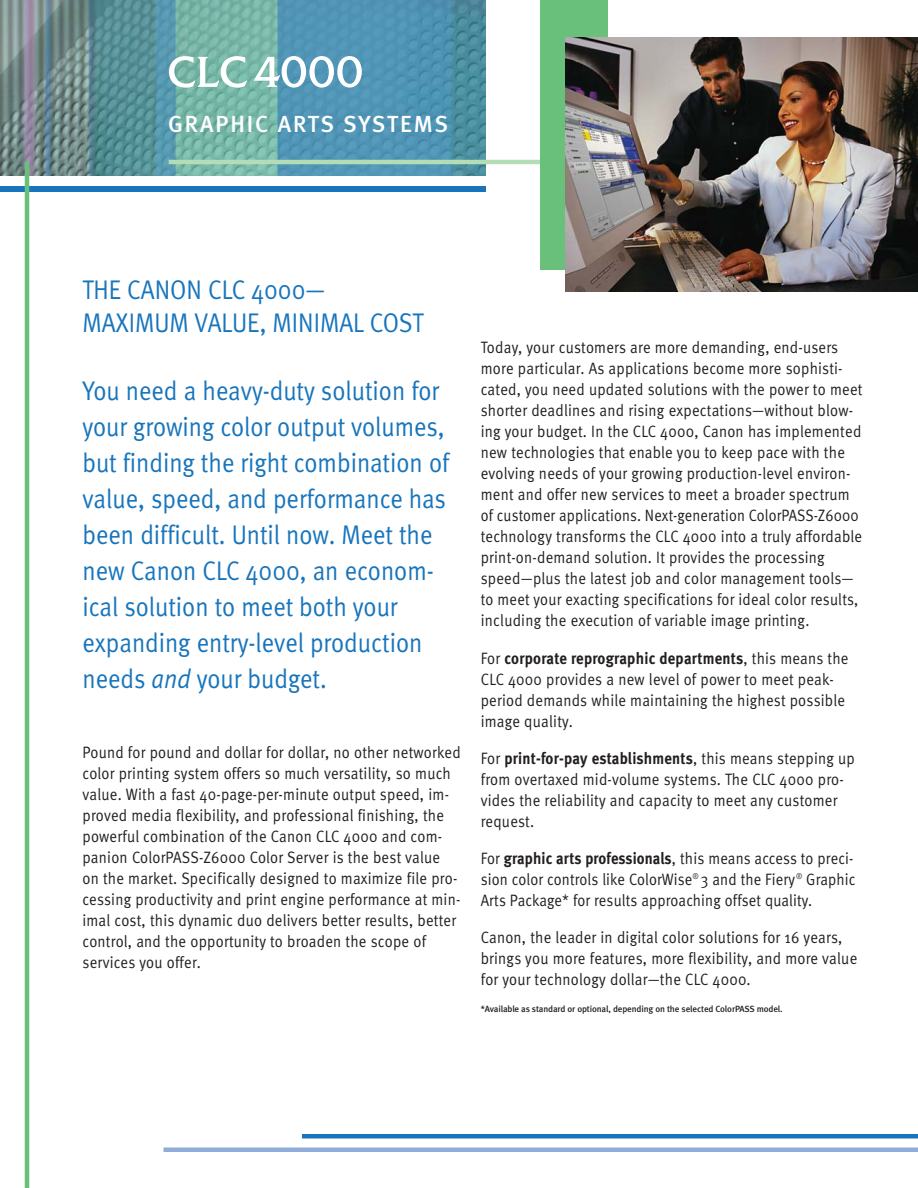
<style>
.page{position:relative;width:918px;height:1188px;background:#fff}
.page>*{position:absolute;margin:0;border:0;box-sizing:border-box;transform-origin:0 0}
.t1{font:27px/36px "Meta Normal";color:#1875bc;scale:.9 1}
.t2{font:500 23.25px "Meta";letter-spacing:.085em;color:#fff}
.t3{font:16.5px/21px "Meta Normal";letter-spacing:.015em;color:#231f20;scale:.9 1}
.t4{font:16.5px/21px "Meta Normal";letter-spacing:.015em;color:#231f20;scale:.89 1}
.t5{font:700 16.5px "Meta";letter-spacing:.015em;color:#231f20;scale:.9 1}
.t6{font:500 9px "Meta";letter-spacing:-.01em;color:#231f20}
.s1{font-style:italic}
.s2{font-family:"Meta Normal";font-weight:400}
.s3{font-family:"Meta";font-weight:700}
</style>
<div class="page">
<img style="left:0;top:0;width:486px;height:176px">
<svg style="left:169px;top:56px;width:78px;height:32px"></svg>
<svg style="left:254px;top:56px;width:108px;height:32px"></svg>
<hr style="left:169px;top:160px;width:428px;height:4px;background:#b4dcb7">
<div style="left:0;top:186px;width:486px;height:6px;background:#1875bc"></div>
<hr style="left:25px;top:162px;width:4px;height:1026px;background:#69c07a">
<div style="left:540px;top:0;width:68px;height:270px;background:#69c07a"></div>
<hr style="left:302px;top:1134px;width:616px;height:4px;background:#1875bc">
<hr style="left:164px;top:1148px;width:754px;height:4px;background:#90acd9">
<img style="left:566px;top:38px;width:352px;height:254px">
<h2 class="t2" style="left:168px;top:116px;width:282px">GRAPHIC ARTS SYSTEMS</h2>
<h1 class="t1" style="left:82px;top:277px;width:380px;line-height:32.4px">THE CANON CLC 4000—<br>MAXIMUM VALUE, MINIMAL COST</h1>
<p class="t1" style="left:82px;top:376px;width:409px">You need a heavy-duty solution for your growing color output volumes, but finding the right combination of value, speed, and performance has been difficult. Until now. Meet the new Canon CLC 4000, an econom&shy;ical solution to meet both your expanding entry-level production needs <span class="s1">and</span> your budget.</p>
<p class="t3" style="left:82px;top:744px;width:422px">Pound for pound and dollar for dollar, no other networked color printing system offers so much versatility, so much value. With a fast 40-page-per-minute output speed, im&shy;proved media flexibility, and professional finishing, the powerful combination of the Canon CLC 4000 and com&shy;panion ColorPASS-Z6000 Color Server is the best value<br>on the market. Specifically designed to maximize file pro&shy;cessing productivity and print engine performance at min&shy;imal cost, this dynamic duo delivers better results, better control, and the opportunity to broaden the scope of services you offer.</p>
<p class="t3" style="left:481px;top:339px;width:426px">Today, your customers are more demanding, end-users more particular. As applications become more sophisti&shy;cated, you need updated solutions with the power to meet shorter deadlines and rising expectations—without blow&shy;ing your budget. In the CLC 4000, Canon has implemented new technologies that enable you to keep pace with the evolving needs of your growing production-level environ&shy;ment and offer new services to meet a broader spectrum of customer applications. Next-generation ColorPASS-Z6000 technology transforms the CLC 4000 into a truly affordable print-on-demand solution. It provides the processing speed—plus the latest job and color management tools— to meet your exacting specifications for ideal color results, including the execution of variable image printing.</p>
<p class="t5" style="left:481px;top:652px;width:410px"><span class="s2">For</span> corporate reprographic departments<span class="s2">, this means the</span></p>
<p class="t3" style="left:481px;top:670px;width:406px">CLC 4000 provides a new level of power to meet peak&shy;period demands while maintaining the highest possible image quality.</p>
<p class="t5" style="left:481px;top:752px;width:417px"><span class="s2">For</span> print-for-pay establishments<span class="s2">, this means stepping up</span></p>
<p class="t3" style="left:481px;top:770px;width:405px">from overtaxed mid-volume systems. The CLC 4000 pro&shy;vides the reliability and capacity to meet any customer request.</p>
<p class="t4" style="left:481px;top:850px;width:423px">For <span class="s3">graphic arts professionals</span>, this means access to preci&shy;sion color controls like ColorWise<sup>®</sup> 3 and the Fiery<sup>®</sup> Graphic<br>Arts Package* for results approaching offset quality.</p>
<p class="t3" style="left:481px;top:929px;width:420px">Canon, the leader in digital color solutions for 16 years, brings you more features, more flexibility, and more value for your technology dollar—the CLC 4000.</p>
<p class="t6" style="left:481px;top:1006px;width:304px">*Available as standard or optional, depending on the selected ColorPASS model.</p>
</div>
